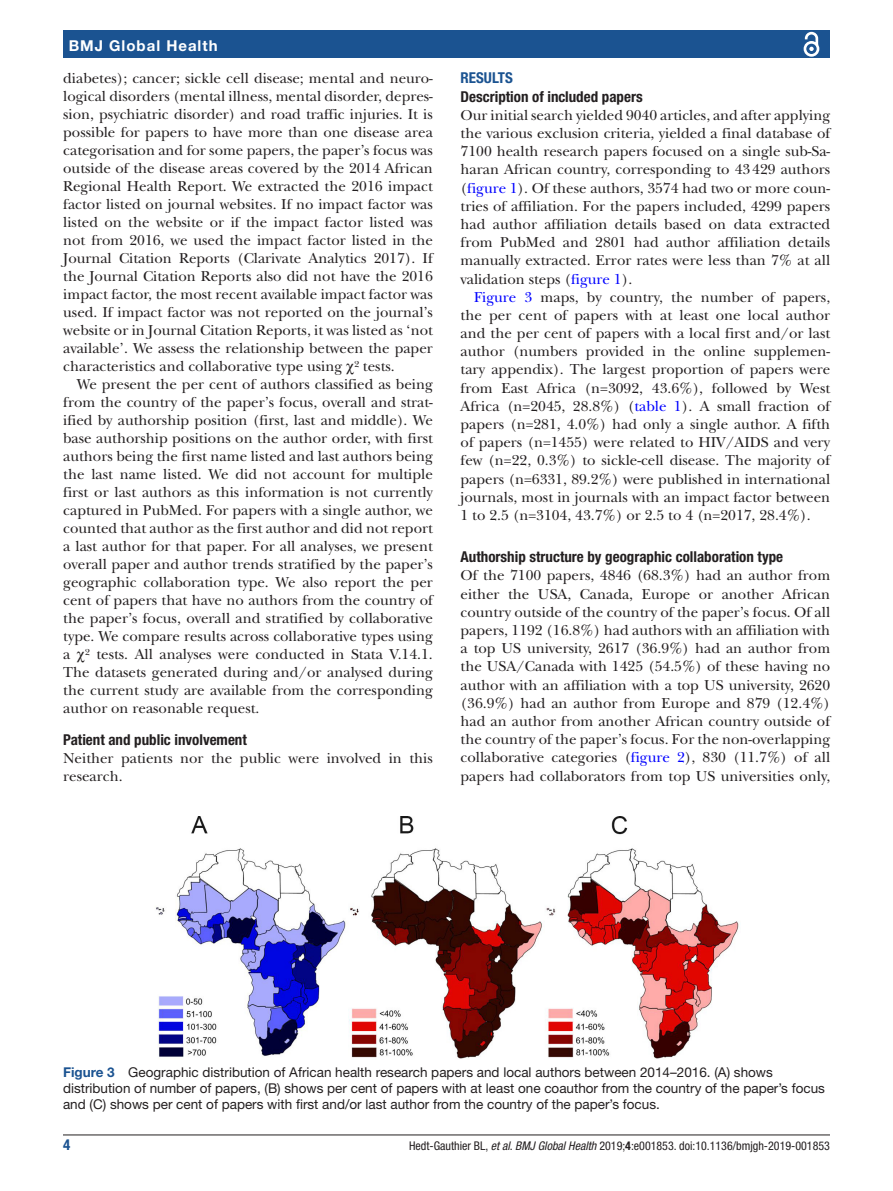
<style>
.page{position:relative;width:893px;height:1191px;background:#fff}
.page>*{position:absolute;margin:0;border:0;box-sizing:border-box;transform-origin:0 0}
.t1{font:15px/18px "New Baskerville";color:#231f20;text-align:justify}
.t2{font:700 condensed 15px "Helvetica Neue LT Std";color:#231f20}
.t3{font:700 15px "Helvetica Neue LT Std";letter-spacing:.065em;color:#fff}
.t4{font:700 condensed 15px "Helvetica Neue LT Std";color:#1b5391}
.t5{font:13.5px/16.2px "Helvetica Neue LT Std";color:#231f20}
.t6{font:condensed 12px "Helvetica Neue LT Std";color:#231f20}
.s1{color:#00f}
.s2{font-weight:700;color:#1b5391}
.s3{font-style:italic}
.s4{font-weight:700}
</style>
<div class="page">
<hr style="left:63px;top:1134px;width:767px;height:1px;background:#231f20">
<div style="left:63px;top:31px;width:767px;height:27px;background:#1b5391"></div>
<svg style="left:803px;top:31px;width:17px;height:26px"></svg>
<img style="left:156px;top:816px;width:583px;height:243px">
<p class="t3" style="left:69px;top:36px;width:150px">BMJ Global Health</p>
<p class="t1" style="left:63px;top:69px;width:371px">diabetes); cancer; sickle cell disease; mental and neuro&shy;logical disorders (mental illness, mental disorder, depres&shy;sion, psychiatric disorder) and road traffic injuries. It is possible for papers to have more than one disease area categorisation and for some papers, the paper’s focus was outside of the disease areas covered by the 2014 African Regional Health Report. We extracted the 2016 impact factor listed on journal websites. If no impact factor was listed on the website or if the impact factor listed was not from 2016, we used the impact factor listed in the Journal Citation Reports (Clarivate Analytics 2017). If the Journal Citation Reports also did not have the 2016 impact factor, the most recent available impact factor was used. If impact factor was not reported on the journal’s website or in Journal Citation Reports, it was listed as ‘not available’. We assess the relationship between the paper characteristics and collaborative type using ² tests.</p>
<p class="t1" style="left:63px;top:375px;width:371px;text-indent:14px">We present the per cent of authors classified as being from the country of the paper’s focus, overall and strat&shy;ified by authorship position (first, last and middle). We base authorship positions on the author order, with first authors being the first name listed and last authors being the last name listed. We did not account for multiple first or last authors as this information is not currently captured in PubMed. For papers with a single author, we counted that author as the first author and did not report a last author for that paper. For all analyses, we present overall paper and author trends stratified by the paper’s geographic collaboration type. We also report the per cent of papers that have no authors from the country of the paper’s focus, overall and stratified by collaborative type. We compare results across collaborative types using a ² tests. All analyses were conducted in Stata V.14.1.<br>The datasets generated during and/or analysed during the current study are available from the corresponding author on reasonable request.</p>
<p class="t2" style="left:63px;top:730px;width:185px">Patient and public involvement</p>
<p class="t1" style="left:63px;top:749px;width:371px">Neither patients nor the public were involved in this research.</p>
<p class="t4" style="left:461px;top:69px;width:54px">Results</p>
<p class="t2" style="left:461px;top:87px;width:184px">Description of included papers</p>
<p class="t1" style="left:461px;top:106px;width:371px">Our initial search yielded 9040 articles, and after applying the various exclusion criteria, yielded a final database of 7100 health research papers focused on a single sub-Sa&shy;haran African country, corresponding to 43429 authors (<span class="s1">figure 1</span>). Of these authors, 3574 had two or more coun&shy;tries of affiliation. For the papers included, 4299 papers had author affiliation details based on data extracted from PubMed and 2801 had author affiliation details manually extracted. Error rates were less than 7% at all validation steps (<span class="s1">figure 1</span>).</p>
<p class="t1" style="left:461px;top:288px;width:371px;text-indent:14px"><span class="s1">Figure 3</span> maps, by country, the number of papers, the per cent of papers with at least one local author and the per cent of papers with a local first and/or last author (numbers provided in the online supplemen&shy;tary appendix). The largest proportion of papers were from East Africa (n=3092, 43.6%), followed by West Africa (n=2045, 28.8%) (<span class="s1">table 1</span>). A small fraction of papers (n=281, 4.0%) had only a single author. A fifth of papers (n=1455) were related to HIV/AIDS and very few (n=22, 0.3%) to sickle-cell disease. The majority of papers (n=6331, 89.2%) were published in international journals, most in journals with an impact factor between 1 to 2.5 (n=3104, 43.7%) or 2.5 to 4 (n=2017, 28.4%).</p>
<p class="t2" style="left:461px;top:548px;width:324px">Authorship structure by geographic collaboration type</p>
<p class="t1" style="left:461px;top:566px;width:371px">Of the 7100 papers, 4846 (68.3%) had an author from either the USA, Canada, Europe or another African country outside of the country of the paper’s focus. Of all papers, 1192 (16.8%) had authors with an affiliation with a top US university, 2617 (36.9%) had an author from the USA/Canada with 1425 (54.5%) of these having no author with an affiliation with a top US university, 2620 (36.9%) had an author from Europe and 879 (12.4%) had an author from another African country outside of the country of the paper’s focus. For the non-overlapping collaborative categories (<span class="s1">figure 2</span>), 830 (11.7%) of all papers had collaborators from top US universities only,</p>
<p class="t5" style="left:63px;top:1064px;width:763px"><span class="s2">Figure 3</span> Geographic distribution of African health research papers and local authors between 2014–2016. (A) shows distribution of number of papers, (B) shows per cent of papers with at least one coauthor from the country of the paper’s focus and (C) shows per cent of papers with first and/or last author from the country of the paper’s focus.</p>
<p class="t4" style="left:63px;top:1135px;width:9px">4</p>
<p class="t6" style="left:409px;top:1138px;width:422px">Hedt-Gauthier BL, <span class="s3">et al</span>. <span class="s3">BMJ Global Health</span> 2019;<span class="s4">4</span>:e001853. doi:10.1136/bmjgh-2019-001853</p>
</div>
